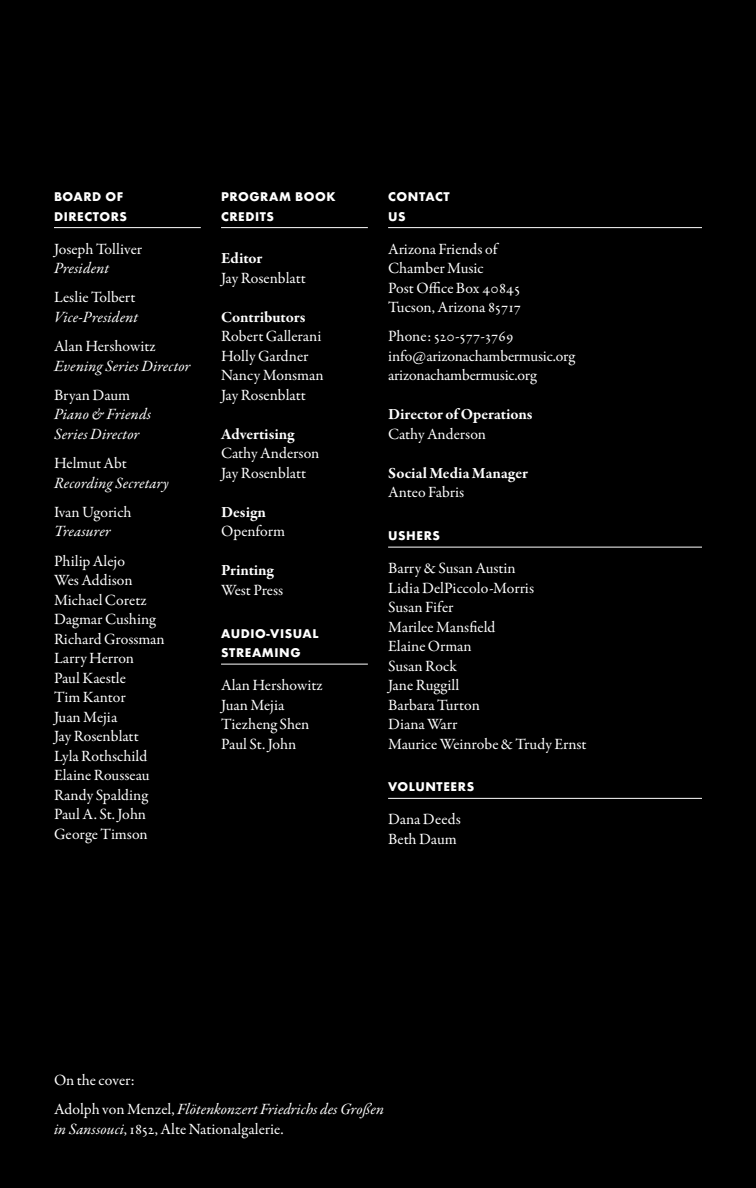
<style>
.page{position:relative;width:756px;height:1188px;background:#000}
.page>*{position:absolute;margin:0;border:0;box-sizing:border-box;transform-origin:0 0}
.t1{font:15.75px/19.5px "Garamond Premr Pro";color:#fff}
.t2{font:italic 15.75px/19.5px "Garamond Premr Pro";letter-spacing:.01em;color:#fff}
.t3{font:700 15.75px "Garamond Premr Pro";letter-spacing:-.005em;color:#fff}
.t4{font:700 11.7px/19.5px "Futura";letter-spacing:.05em;color:#fff}
.s1{font-style:normal}
.s2{font-style:italic}
</style>
<div class="page">
<hr style="left:54px;top:227px;width:147px;height:1px;background:#fff">
<hr style="left:221px;top:227px;width:147px;height:1px;background:#fff">
<hr style="left:221px;top:664px;width:147px;height:1px;background:#fff">
<hr style="left:388px;top:227px;width:314px;height:1px;background:#fff">
<hr style="left:388px;top:547px;width:314px;height:1px;background:#fff">
<hr style="left:388px;top:798px;width:314px;height:1px;background:#fff">
<p class="t4" style="left:54px;top:187px;width:75px">BOARD OF<br>DIRECTORS</p>
<p class="t1" style="left:54px;top:239px;width:90px">Joseph Tolliver</p>
<p class="t2" style="left:54px;top:259px;width:57px">President</p>
<p class="t1" style="left:54px;top:288px;width:83px">Leslie Tolbert</p>
<p class="t2" style="left:54px;top:308px;width:86px">Vice-President</p>
<p class="t1" style="left:54px;top:337px;width:103px">Alan Hershowitz</p>
<p class="t2" style="left:54px;top:357px;width:138px">Evening Series Director</p>
<p class="t1" style="left:54px;top:386px;width:78px">Bryan Daum</p>
<p class="t2" style="left:54px;top:406px;width:99px">Piano &amp; Friends<br>Series Director</p>
<p class="t1" style="left:54px;top:454px;width:74px">Helmut Abt</p>
<p class="t2" style="left:54px;top:474px;width:117px">Recording Secretary</p>
<p class="t1" style="left:54px;top:503px;width:79px">Ivan Ugorich</p>
<p class="t2" style="left:54px;top:523px;width:58px">Treasurer</p>
<p class="t1" style="left:54px;top:551px;width:112px">Philip Alejo<br>Wes Addison<br>Michael Coretz<br>Dagmar Cushing<br>Richard Grossman<br>Larry Herron<br>Paul Kaestle<br>Tim Kantor<br>Juan Mejia<br>Jay Rosenblatt<br>Lyla Rothschild<br>Elaine Rousseau<br>Randy Spalding<br>Paul A. St. John<br>George Timson</p>
<p class="t4" style="left:221px;top:187px;width:116px">PROGRAM BOOK<br>CREDITS</p>
<p class="t3" style="left:221px;top:249px;width:43px">Editor</p>
<p class="t1" style="left:221px;top:269px;width:86px">Jay Rosenblatt</p>
<p class="t3" style="left:221px;top:307px;width:86px">Contributors</p>
<p class="t1" style="left:221px;top:327px;width:104px">Robert Gallerani<br>Holly Gardner<br>Nancy Monsman<br>Jay Rosenblatt</p>
<p class="t3" style="left:221px;top:424px;width:75px">Advertising</p>
<p class="t1" style="left:221px;top:444px;width:100px">Cathy Anderson<br>Jay Rosenblatt</p>
<p class="t3" style="left:221px;top:502px;width:47px">Design</p>
<p class="t1" style="left:221px;top:522px;width:66px">Openform</p>
<p class="t3" style="left:221px;top:561px;width:54px">Printing</p>
<p class="t1" style="left:221px;top:581px;width:64px">West Press</p>
<p class="t4" style="left:221px;top:624px;width:99px">AUDIO-VISUAL<br>STREAMING</p>
<p class="t1" style="left:221px;top:676px;width:103px">Alan Hershowitz<br>Juan Mejia<br>Tiezheng Shen<br>Paul St. John</p>
<p class="t4" style="left:388px;top:187px;width:63px">CONTACT<br>US</p>
<p class="t1" style="left:388px;top:239px;width:135px">Arizona Friends of<br>Chamber Music<br>Post Office Box 40845<br>Tucson, Arizona 85717</p>
<p class="t1" style="left:388px;top:327px;width:188px">Phone: 520-577-3769 info@arizonachambermusic.org arizonachambermusic.org</p>
<p class="t3" style="left:388px;top:405px;width:146px">Director of Operations</p>
<p class="t1" style="left:388px;top:425px;width:100px">Cathy Anderson</p>
<p class="t3" style="left:388px;top:463px;width:141px">Social Media Manager</p>
<p class="t1" style="left:388px;top:483px;width:78px">Anteo Fabris</p>
<p class="t4" style="left:388px;top:526px;width:53px">USHERS</p>
<p class="t1" style="left:388px;top:559px;width:200px">Barry &amp; Susan Austin<br>Lidia DelPiccolo-Morris<br>Susan Fifer<br>Marilee Mansfield<br>Elaine Orman<br>Susan Rock<br>Jane Ruggill<br>Barbara Turton<br>Diana Warr<br>Maurice Weinrobe &amp; Trudy Ernst</p>
<p class="t4" style="left:388px;top:777px;width:88px">VOLUNTEERS</p>
<p class="t1" style="left:388px;top:810px;width:74px">Dana Deeds<br>Beth Daum</p>
<p class="t2" style="left:54px;top:1067px;width:332px;line-height:29.2px"><span class="s1">On the cover:<br>Adolph von Menzel,</span> Flötenkonzert Friedrichs des Großen</p>
<p class="t1" style="left:54px;top:1120px;width:231px"><span class="s2">in Sanssouci</span>, 1852, Alte Nationalgalerie.</p>
</div>
